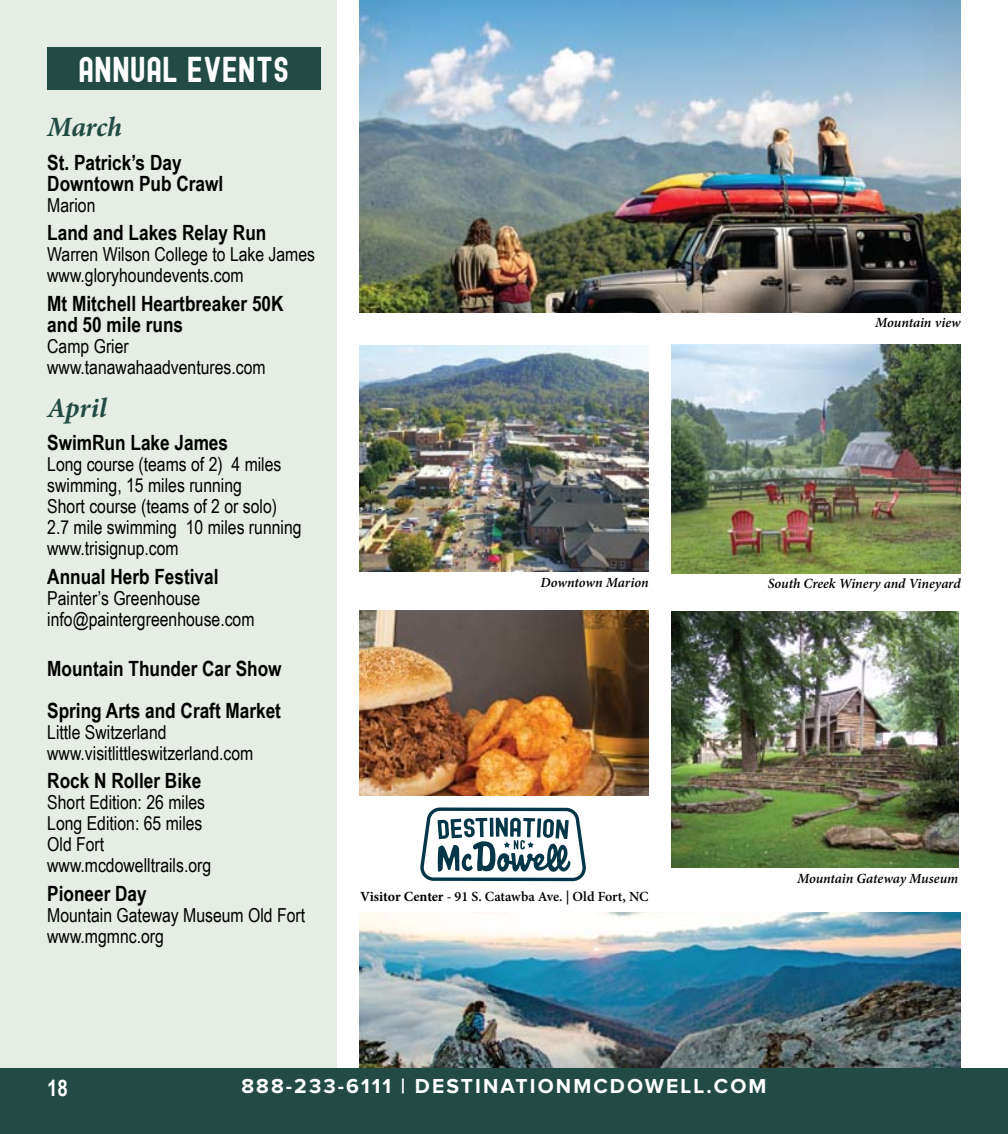
<style>
.page{position:relative;width:1008px;height:1134px;background:#fff}
.page>*{position:absolute;margin:0;border:0;box-sizing:border-box;transform-origin:0 0}
.t1{font:35px "Edmund";color:#fff}
.t2{font:italic 700 28px "Minion Pro";letter-spacing:-.01em;color:#234b45}
.t3{font:700 22.75px "Arial Narrow";color:#fff}
.t4{font:700 21px/21px "Arial Narrow";color:#000}
.t5{font:700 21px "Proxima Nova";letter-spacing:.1em;color:#fff}
.t6{font:19.25px/21px "Arial Narrow";color:#000}
.t7{font:italic 600 14px "Minion Pro";letter-spacing:-.01em;color:#000}
.t8{font:600 14px "Minion Pro";letter-spacing:-.005em;color:#000}
.s1{font-weight:700}
.s2{font-style:italic}
</style>
<div class="page">
<div style="left:0;top:0;width:337px;height:1134px;background:#e6ede4"></div>
<img style="left:359px;top:0;width:602px;height:312px">
<img style="left:671px;top:345px;width:290px;height:228px">
<img style="left:359px;top:346px;width:290px;height:225px">
<img style="left:671px;top:612px;width:288px;height:255px">
<img style="left:359px;top:912px;width:602px;height:157px">
<img style="left:359px;top:611px;width:290px;height:184px">
<div style="left:47px;top:47px;width:274px;height:43px;background:#234b45"></div>
<div style="left:0;top:1069px;width:1008px;height:65px;background:#224b45"></div>
<svg style="left:420px;top:807px;width:166px;height:74px"></svg>
<h1 class="t1" style="left:78px;top:45px;width:213px">ANNUAL EVENTS</h1>
<h2 class="t2" style="left:47px;top:107px;width:76px">March</h2>
<p class="t4" style="left:47px;top:151px;width:178px">St. Patrick’s Day<br>Downtown Pub Crawl</p>
<p class="t6" style="left:47px;top:194px;width:50px">Marion</p>
<p class="t4" style="left:47px;top:221px;width:221px">Land and Lakes Relay Run</p>
<p class="t6" style="left:47px;top:243px;width:269px">Warren Wilson College to Lake James www.gloryhoundevents.com</p>
<p class="t4" style="left:47px;top:292px;width:238px">Mt Mitchell Heartbreaker 50K and 50 mile runs</p>
<p class="t6" style="left:47px;top:335px;width:220px">Camp Grier www.tanawahaadventures.com</p>
<h2 class="t2" style="left:47px;top:388px;width:61px">April</h2>
<p class="t4" style="left:47px;top:432px;width:182px">SwimRun Lake James</p>
<p class="t6" style="left:47px;top:453px;width:256px">Long course (teams of 2) 4 miles swimming, 15 miles running<br>Short course (teams of 2 or solo)<br>2.7 mile swimming 10 miles running www.trisignup.com</p>
<p class="t4" style="left:47px;top:565px;width:173px">Annual Herb Festival</p>
<p class="t6" style="left:47px;top:587px;width:209px">Painter’s Greenhouse info@paintergreenhouse.com</p>
<p class="t4" style="left:47px;top:646px;width:236px;line-height:42px">Mountain Thunder Car Show<br>Spring Arts and Craft Market</p>
<p class="t6" style="left:47px;top:721px;width:208px">Little Switzerland www.visitlittleswitzerland.com</p>
<p class="t4" style="left:47px;top:769px;width:156px">Rock N Roller Bike</p>
<p class="t6" style="left:47px;top:791px;width:165px">Short Edition: 26 miles<br>Long Edition: 65 miles<br>Old Fort www.mcdowelltrails.org</p>
<p class="t4" style="left:47px;top:882px;width:101px">Pioneer Day</p>
<p class="t6" style="left:47px;top:904px;width:259px">Mountain Gateway Museum Old Fort www.mgmnc.org</p>
<p class="t7" style="left:875px;top:313px;width:87px">Mountain view</p>
<p class="t7" style="left:541px;top:572px;width:110px">Downtown Marion</p>
<p class="t7" style="left:768px;top:574px;width:195px">South Creek Winery and Vineyard</p>
<p class="t8" style="left:360px;top:887px;width:290px"><span class="s1">Visitor Center</span> <span class="s2">-</span> 91 S. Catawba Ave. | Old Fort, NC</p>
<p class="t7" style="left:797px;top:869px;width:163px">Mountain Gateway Museum</p>
<p class="t3" style="left:47px;top:1071px;width:22px">18</p>
<p class="t5" style="left:241px;top:1076px;width:527px">888-233-6111 | DESTINATIONMCDOWELL.COM</p>
</div>
